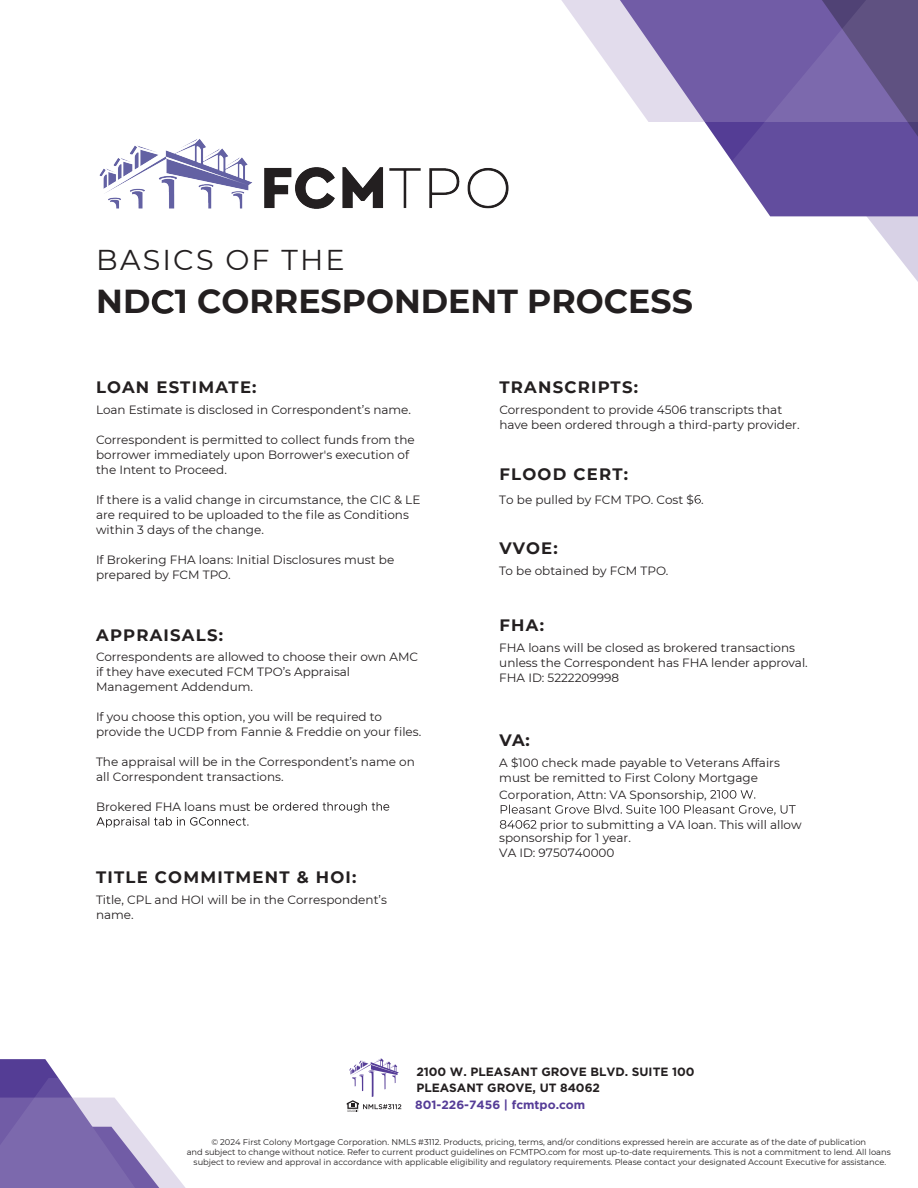
<style>
.page{position:relative;width:918px;height:1188px;background:#fff}
.page>*{position:absolute;margin:0;border:0;box-sizing:border-box;transform-origin:0 0}
.t1{font:700 33.15px "Montserrat";color:#231f20}
.t2{font:28.65px "Montserrat";letter-spacing:.075em;color:#231f20}
.t3{font:700 16.5px "Montserrat";letter-spacing:.075em;color:#231f20}
.t4{font:12px/15px "Montserrat";color:#231f20}
.t5{font:700 12px/16.5px "Gotham";color:#231f20}
.t6{font:700 12px "Gotham";color:#553c97}
.t7{font:8.25px/9.9px "Montserrat";color:#201d1e;text-align:center}
</style>
<div class="page">
<svg style="left:152px;top:290px;width:22px;height:24px"></svg>
<svg style="left:255px;top:802px;width:134px;height:11px"></svg>
<svg style="left:96px;top:817px;width:153px;height:11px"></svg>
<svg style="left:695px;top:495px;width:6px;height:9px"></svg>
<svg style="left:710px;top:790px;width:45px;height:9px"></svg>
<svg style="left:500px;top:805px;width:296px;height:24px"></svg>
<svg style="left:561px;top:0;width:357px;height:282px"></svg>
<svg style="left:0;top:1059px;width:186px;height:129px"></svg>
<img style="left:99px;top:139px;width:410px;height:70px">
<svg style="left:347px;top:1058px;width:54px;height:54px"></svg>
<h2 class="t2" style="left:96px;top:240px;width:250px">BASICS OF THE</h2>
<h1 class="t1" style="left:96px;top:278px;width:598px">ND 1 CORRESPONDENT PROCESS</h1>
<h3 class="t3" style="left:96px;top:375px;width:162px">LOAN ESTIMATE:</h3>
<p class="t4" style="left:96px;top:402px;width:317px">Loan Estimate is disclosed in Correspondent’s name.</p>
<p class="t4" style="left:96px;top:432px;width:320px">Correspondent is permitted to collect funds from the borrower immediately upon Borrower's execution of the Intent to Proceed.</p>
<p class="t4" style="left:96px;top:492px;width:326px">If there is a valid change in circumstance, the CIC &amp; LE are required to be uploaded to the file as Conditions within 3 days of the change.</p>
<p class="t4" style="left:96px;top:552px;width:300px">If Brokering FHA loans: Initial Disclosures must be prepared by FCM TPO.</p>
<h3 class="t3" style="left:96px;top:623px;width:128px">APPRAISALS:</h3>
<p class="t4" style="left:96px;top:648px;width:324px">Correspondents are allowed to choose their own AMC if they have executed FCM TPO’s Appraisal<br>Management Addendum.</p>
<p class="t4" style="left:96px;top:708px;width:327px">If you choose this option, you will be required to provide the UCDP from Fannie &amp; Freddie on your files.</p>
<p class="t4" style="left:96px;top:753px;width:320px">The appraisal will be in the Correspondent’s name on all Correspondent transactions.</p>
<p class="t4" style="left:96px;top:798px;width:156px">Brokered FHA loans must</p>
<h3 class="t3" style="left:96px;top:865px;width:262px">TITLE COMMITMENT &amp; HOI:</h3>
<p class="t4" style="left:96px;top:892px;width:292px">Title, CPL and HOI will be in the Correspondent’s name.</p>
<h3 class="t3" style="left:499px;top:375px;width:140px">TRANSCRIPTS:</h3>
<p class="t4" style="left:499px;top:402px;width:302px">Correspondent to provide 4506 transcripts that have been ordered through a third-party provider.</p>
<h3 class="t3" style="left:499px;top:462px;width:130px">FLOOD CERT:</h3>
<p class="t4" style="left:499px;top:491px;width:206px">To be pulled by FCM TPO. Cost $ .</p>
<h3 class="t3" style="left:499px;top:536px;width:60px">VVOE:</h3>
<p class="t4" style="left:499px;top:563px;width:171px">To be obtained by FCM TPO.</p>
<h3 class="t3" style="left:499px;top:613px;width:46px">FHA:</h3>
<p class="t4" style="left:499px;top:640px;width:310px">FHA loans will be closed as brokered transactions unless the Correspondent has FHA lender approval.<br>FHA ID: 5222209998</p>
<h3 class="t3" style="left:499px;top:728px;width:32px">VA:</h3>
<p class="t4" style="left:499px;top:755px;width:282px">A $100 check made payable to Veterans Affairs must be remitted to First Colony Mortgage</p>
<p class="t4" style="left:499px;top:786px;width:209px">Corporation, Attn: VA Sponsorship,</p>
<p class="t4" style="left:499px;top:817px;width:304px;line-height:13.5px;text-indent:40px">prior to submitting a VA loan. This will allow sponsorship for 1 year.</p>
<p class="t4" style="left:499px;top:845px;width:117px">VA ID: 9750740000</p>
<p class="t5" style="left:416px;top:1063px;width:280px">2100 W. PLEASANT GROVE BLVD. SUITE 100<br>PLEASANT GROVE, UT 84062</p>
<p class="t6" style="left:415px;top:1098px;width:172px">801-226-7456 | fcmtpo.com</p>
<p class="t7" style="left:187px;top:1137px;width:706px">© 2024 First Colony Mortgage Corporation. NMLS #3112. Products, pricing, terms, and/or conditions expressed herein are accurate as of the date of publication<br>and subject to change without notice. Refer to current product guidelines on FCMTPO.com for most up-to-date requirements. This is not a commitment to lend. All loans subject to review and approval in accordance with applicable eligibility and regulatory requirements. Please contact your designated Account Executive for assistance.</p>
</div>
